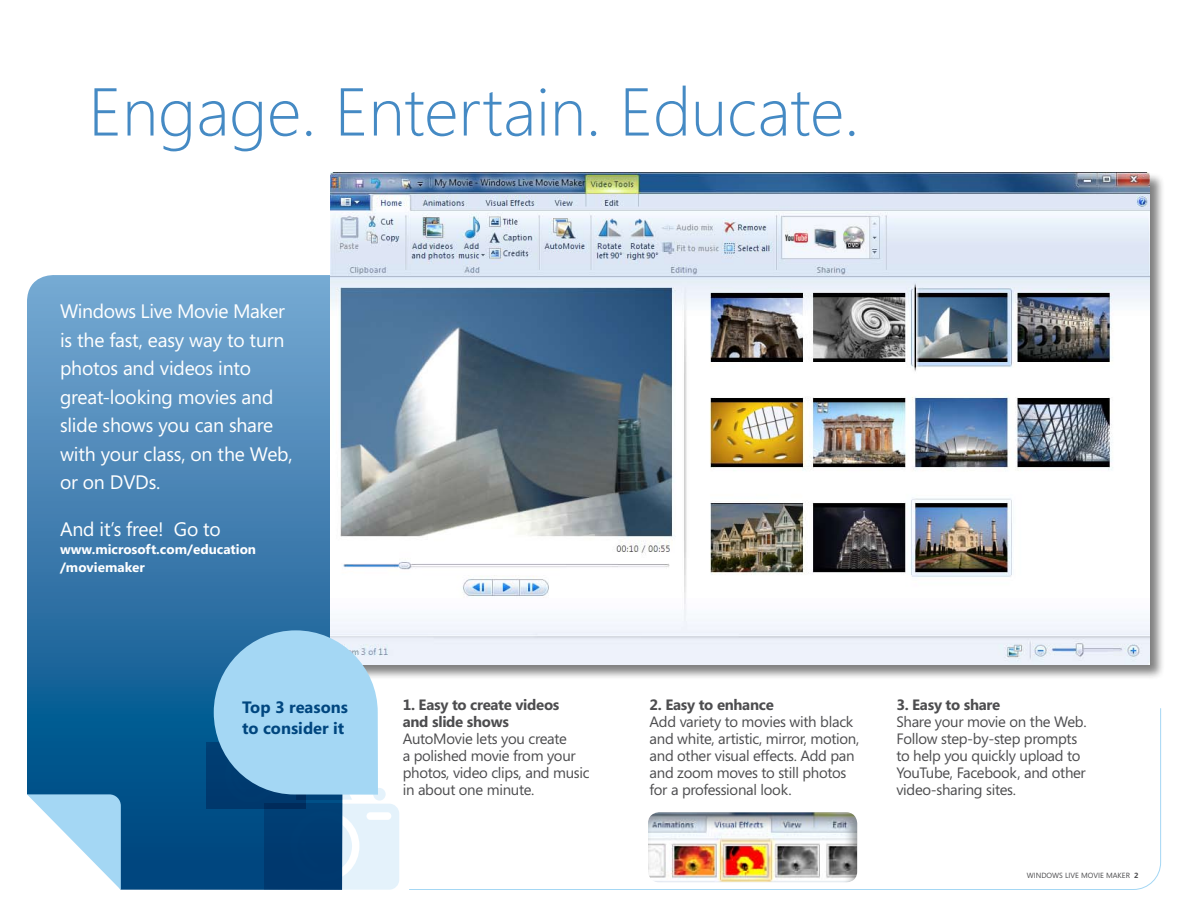
<style>
.page{position:relative;width:1188px;height:918px;background:#fff}
.page>*{position:absolute;margin:0;border:0;box-sizing:border-box;transform-origin:0 0}
.t1{font:300 67.5px "Segoe";color:#458ac4}
.t2{font:19.5px/28.5px "Segoe";letter-spacing:-.01em;color:#fff}
.t3{font:700 16.5px/21px "Segoe";color:#00467f}
.t4{font:15px/16.8px "Segoe";letter-spacing:-.02em;color:#4d4d4f}
.t5{font:700 15px/16.8px "Segoe";letter-spacing:-.02em;color:#4d4d4f}
.t6{font:700 13.5px/18px "Segoe";color:#fff}
.t7{font:7.5px "Segoe";color:#4d4d4f}
.s1{font-weight:700}
</style>
<div class="page">
<svg style="left:27px;top:274px;width:304px;height:616px;background:#3e7eaf"></svg>
<svg style="left:27px;top:794px;width:94px;height:96px"></svg>
<svg style="left:409px;top:708px;width:752px;height:182px"></svg>
<svg style="left:996px;top:741px;width:14px;height:12px"></svg>
<div style="left:331px;top:172px;width:834px;height:509px;background:#000;opacity:.5"></div>
<img style="left:331px;top:172px;width:818px;height:492px">
<svg style="left:206px;top:630px;width:193px;height:260px;background:#7baacb"></svg>
<div style="left:646px;top:810px;width:212px;height:74px;background:#000;opacity:.4"></div>
<h1 class="t1" style="left:88px;top:73px;width:772px">Engage. Entertain. Educate.</h1>
<h2 class="t2" style="left:60px;top:297px;width:234px">Windows Live Movie Maker is the fast, easy way to turn photos and videos into great-looking movies and slide shows you can share with your class, on the Web, or on DVDs.</h2>
<h2 class="t2" style="left:60px;top:515px;width:162px">And it’s free! Go to</h2>
<p class="t6" style="left:60px;top:540px;width:198px">www.microsoft.com/education /moviemaker</p>
<p class="t3" style="left:242px;top:697px;width:107px">Top 3 reasons to consider it</p>
<p class="t5" style="left:403px;top:697px;width:158px">1. Easy to create videos and slide shows</p>
<p class="t4" style="left:403px;top:730px;width:188px">AutoMovie lets you create<br>a polished movie from your photos, video clips, and music in about one minute.</p>
<p class="t5" style="left:650px;top:697px;width:126px">2. Easy to enhance</p>
<p class="t4" style="left:650px;top:714px;width:211px">Add variety to movies with black and white, artistic, mirror, motion, and other visual effects. Add pan and zoom moves to still photos for a professional look.</p>
<p class="t5" style="left:896px;top:697px;width:105px">3. Easy to share</p>
<p class="t4" style="left:896px;top:714px;width:192px">Share your movie on the Web.<br>Follow step-by-step prompts to help you quickly upload to<br>YouTube, Facebook, and other video-sharing sites.</p>
<p class="t7" style="left:1027px;top:871px;width:113px">Wi ndows Live Movi e Maker <span class="s1">2</span></p>
</div>
